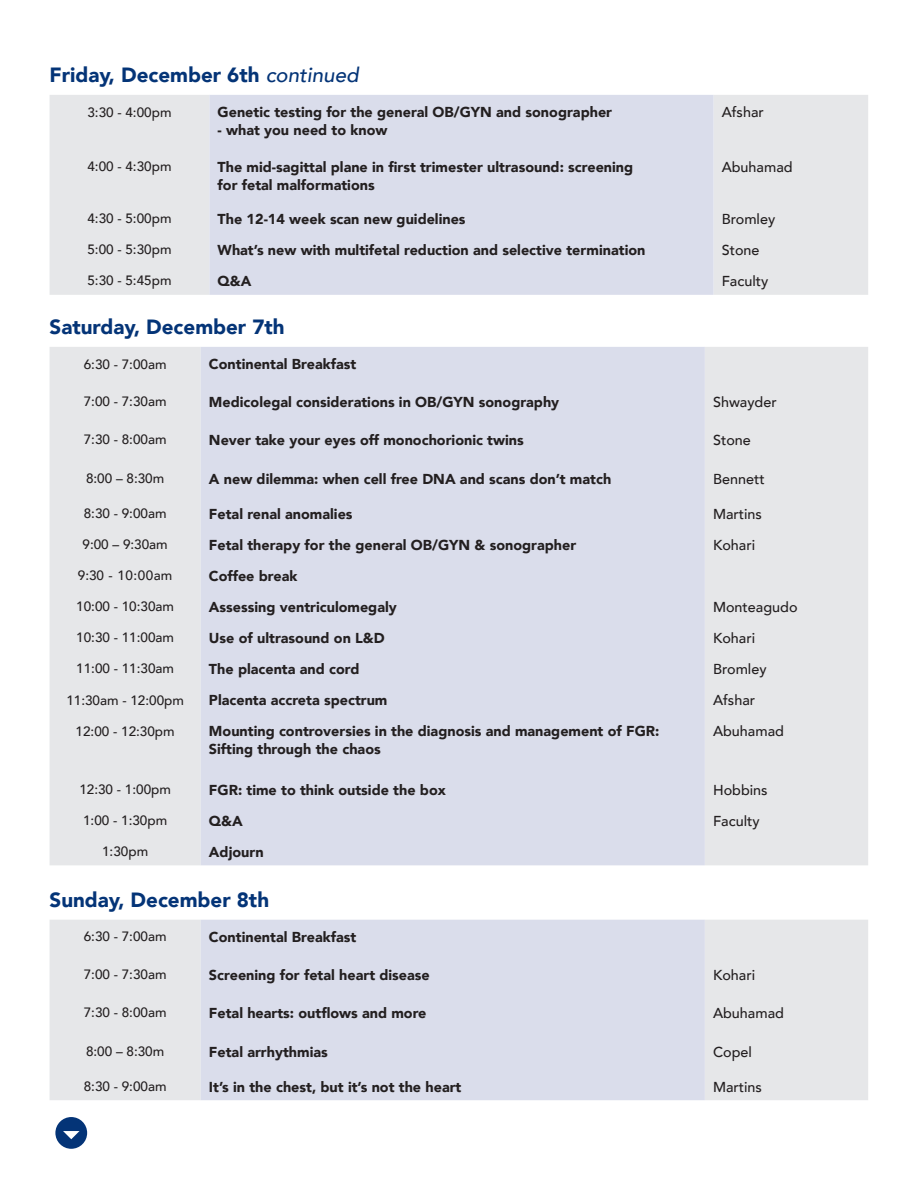
<style>
.page{position:relative;width:918px;height:1188px;background:#fff}
.page>*{position:absolute;margin:0;border:0;box-sizing:border-box;transform-origin:0 0}
.t1{font:900 20.55px "Avenir";color:#043477}
.t2{font:900 14.4px "Avenir";color:#231f20}
.t3{font:500 14.4px "Avenir";color:#231f20}
.t4{font:500 13.5px "Avenir";color:#231f20}
.s1{font-weight:500;font-style:italic}
</style>
<div class="page">
<div style="left:50px;top:347px;width:818px;height:518px;background:#e6e7e9"></div>
<div style="left:201px;top:347px;width:504px;height:518px;background:#daddeb"></div>
<div style="left:50px;top:95px;width:818px;height:200px;background:#e6e7e9"></div>
<div style="left:209px;top:95px;width:504px;height:200px;background:#daddeb"></div>
<div style="left:50px;top:920px;width:818px;height:180px;background:#e6e7e9"></div>
<div style="left:201px;top:920px;width:504px;height:180px;background:#daddeb"></div>
<div style="left:55px;top:1117px;width:32px;height:32px;background:#043477;border-radius:50%"></div>
<svg style="left:63px;top:1131px;width:17px;height:8px"></svg>
<p class="t1" style="left:50px;top:57px;width:311px">Friday, December 6th <span class="s1">continued</span></p>
<p class="t4" style="left:87px;top:100px;width:86px">3:30 - 4:00pm</p>
<p class="t2" style="left:218px;top:100px;width:396px">Genetic testing for the general OB/GYN and sonographer</p>
<p class="t2" style="left:218px;top:117px;width:171px">- what you need to know</p>
<p class="t4" style="left:87px;top:155px;width:86px">4:00 - 4:30pm</p>
<p class="t2" style="left:218px;top:155px;width:417px">The mid-sagittal plane in first trimester ultrasound: screening</p>
<p class="t2" style="left:218px;top:172px;width:159px">for fetal malformations</p>
<p class="t3" style="left:722px;top:100px;width:44px">Afshar</p>
<p class="t3" style="left:722px;top:155px;width:72px">Abuhamad</p>
<p class="t4" style="left:87px;top:207px;width:86px">4:30 - 5:00pm</p>
<p class="t2" style="left:218px;top:207px;width:250px">The 12-14 week scan new guidelines</p>
<p class="t3" style="left:722px;top:207px;width:55px">Bromley</p>
<p class="t4" style="left:87px;top:238px;width:86px">5:00 - 5:30pm</p>
<p class="t2" style="left:218px;top:238px;width:429px">What’s new with multifetal reduction and selective termination</p>
<p class="t3" style="left:722px;top:238px;width:39px">Stone</p>
<p class="t4" style="left:87px;top:269px;width:86px">5:30 - 5:45pm</p>
<p class="t2" style="left:218px;top:269px;width:35px">Q&amp;A</p>
<p class="t3" style="left:722px;top:269px;width:48px">Faculty</p>
<p class="t1" style="left:50px;top:309px;width:237px">Saturday, December 7th</p>
<p class="t4" style="left:84px;top:352px;width:84px">6:30 - 7:00am</p>
<p class="t2" style="left:209px;top:352px;width:149px">Continental Breakfast</p>
<p class="t4" style="left:84px;top:390px;width:84px">7:00 - 7:30am</p>
<p class="t2" style="left:209px;top:390px;width:352px">Medicolegal considerations in OB/GYN sonography</p>
<p class="t3" style="left:713px;top:390px;width:65px">Shwayder</p>
<p class="t4" style="left:84px;top:427px;width:84px">7:30 - 8:00am</p>
<p class="t2" style="left:209px;top:427px;width:316px">Never take your eyes off monochorionic twins</p>
<p class="t3" style="left:713px;top:427px;width:39px">Stone</p>
<p class="t4" style="left:86px;top:466px;width:80px">8:00 – 8:30m</p>
<p class="t2" style="left:209px;top:466px;width:404px">A new dilemma: when cell free DNA and scans don’t match</p>
<p class="t3" style="left:713px;top:466px;width:53px">Bennett</p>
<p class="t4" style="left:84px;top:502px;width:84px">8:30 - 9:00am</p>
<p class="t2" style="left:209px;top:502px;width:145px">Fetal renal anomalies</p>
<p class="t3" style="left:713px;top:501px;width:50px">Martins</p>
<p class="t4" style="left:83px;top:533px;width:87px">9:00 – 9:30am</p>
<p class="t2" style="left:209px;top:533px;width:369px">Fetal therapy for the general OB/GYN &amp; sonographer</p>
<p class="t3" style="left:713px;top:533px;width:44px">Kohari</p>
<p class="t4" style="left:78px;top:564px;width:96px">9:30 - 10:00am</p>
<p class="t2" style="left:209px;top:564px;width:90px">Coffee break</p>
<p class="t4" style="left:76px;top:595px;width:99px">10:00 - 10:30am</p>
<p class="t2" style="left:209px;top:595px;width:189px">Assessing ventriculomegaly</p>
<p class="t3" style="left:713px;top:595px;width:86px">Monteagudo</p>
<p class="t4" style="left:76px;top:626px;width:99px">10:30 - 11:00am</p>
<p class="t2" style="left:209px;top:626px;width:177px">Use of ultrasound on L&amp;D</p>
<p class="t3" style="left:713px;top:626px;width:44px">Kohari</p>
<p class="t4" style="left:76px;top:657px;width:99px">11:00 - 11:30am</p>
<p class="t2" style="left:209px;top:657px;width:152px">The placenta and cord</p>
<p class="t3" style="left:713px;top:657px;width:55px">Bromley</p>
<p class="t4" style="left:66px;top:688px;width:119px">11:30am - 12:00pm</p>
<p class="t2" style="left:209px;top:688px;width:180px">Placenta accreta spectrum</p>
<p class="t3" style="left:713px;top:688px;width:44px">Afshar</p>
<p class="t4" style="left:76px;top:719px;width:101px">12:00 - 12:30pm</p>
<p class="t2" style="left:209px;top:719px;width:452px">Mounting controversies in the diagnosis and management of FGR:</p>
<p class="t2" style="left:209px;top:736px;width:173px">Sifting through the chaos</p>
<p class="t3" style="left:713px;top:719px;width:72px">Abuhamad</p>
<p class="t4" style="left:79px;top:777px;width:93px">12:30 - 1:00pm</p>
<p class="t2" style="left:209px;top:777px;width:238px">FGR: time to think outside the box</p>
<p class="t3" style="left:713px;top:777px;width:56px">Hobbins</p>
<p class="t4" style="left:83px;top:809px;width:86px">1:00 - 1:30pm</p>
<p class="t2" style="left:209px;top:808px;width:35px">Q&amp;A</p>
<p class="t3" style="left:713px;top:808px;width:48px">Faculty</p>
<p class="t4" style="left:102px;top:840px;width:48px">1:30pm</p>
<p class="t2" style="left:209px;top:840px;width:56px">Adjourn</p>
<p class="t1" style="left:50px;top:882px;width:221px">Sunday, December 8th</p>
<p class="t4" style="left:84px;top:925px;width:84px">6:30 - 7:00am</p>
<p class="t2" style="left:209px;top:925px;width:149px">Continental Breakfast</p>
<p class="t4" style="left:84px;top:963px;width:84px">7:00 - 7:30am</p>
<p class="t2" style="left:209px;top:963px;width:222px">Screening for fetal heart disease</p>
<p class="t3" style="left:713px;top:962px;width:44px">Kohari</p>
<p class="t4" style="left:84px;top:1000px;width:84px">7:30 - 8:00am</p>
<p class="t2" style="left:209px;top:1000px;width:219px">Fetal hearts: outflows and more</p>
<p class="t3" style="left:713px;top:1000px;width:72px">Abuhamad</p>
<p class="t4" style="left:86px;top:1039px;width:80px">8:00 – 8:30m</p>
<p class="t2" style="left:209px;top:1039px;width:120px">Fetal arrhythmias</p>
<p class="t3" style="left:713px;top:1039px;width:40px">Copel</p>
<p class="t4" style="left:84px;top:1074px;width:84px">8:30 - 9:00am</p>
<p class="t2" style="left:209px;top:1074px;width:254px">It’s in the chest, but it’s not the heart</p>
<p class="t3" style="left:713px;top:1074px;width:50px">Martins</p>
</div>
